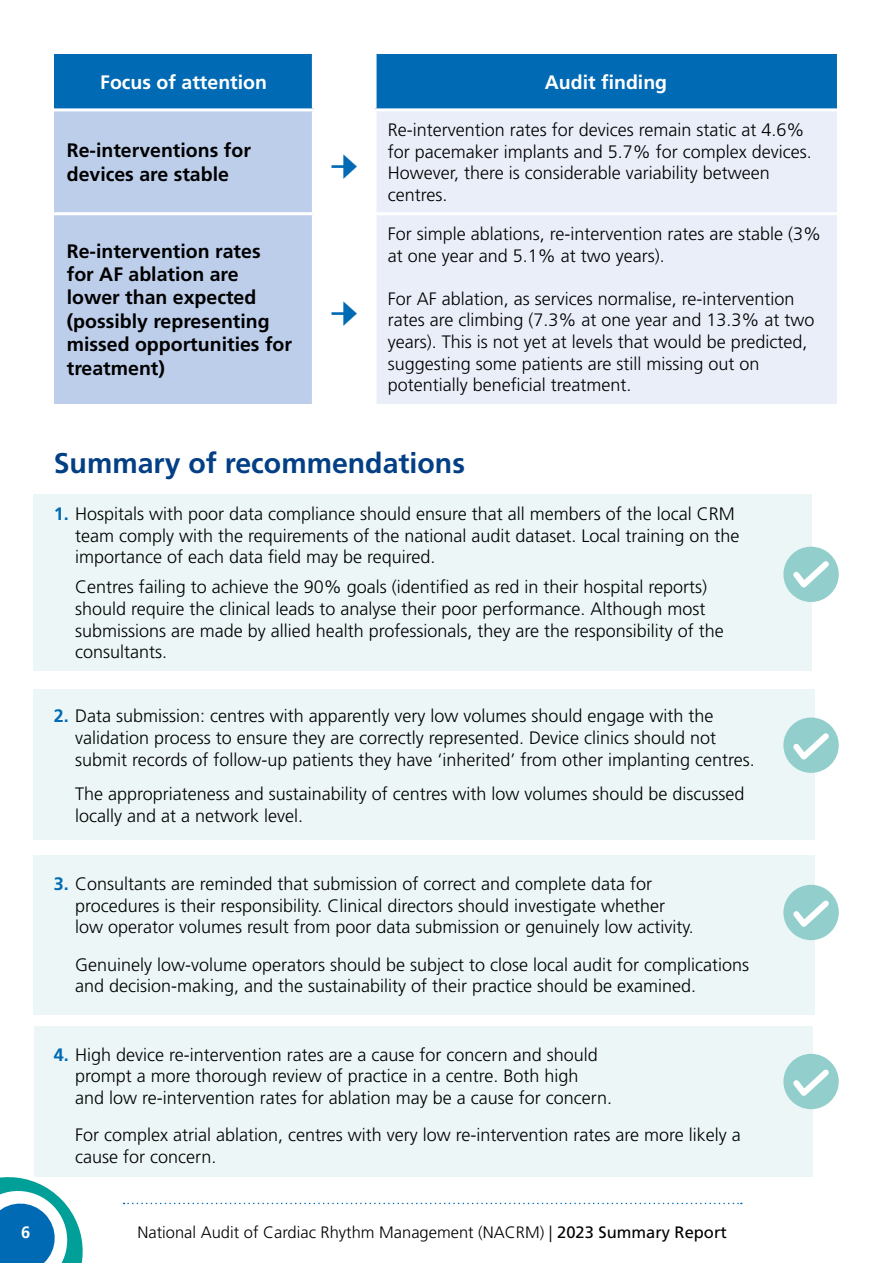
<style>
.page{position:relative;width:893px;height:1263px;background:#fff}
.page>*{position:absolute;margin:0;border:0;box-sizing:border-box;transform-origin:0 0}
.t1{font:45px "Minion Pro";color:#006ab4}
.Page_header_white_25{font:700 37.5px "Frutiger LT Std";color:#fff}
.Sub_header_-_blue_19{font:700 28.5px "Frutiger LT Std";color:#033f85}
.t2{font:700 19.5px/23.4px "Frutiger LT Std";color:#000}
.t3{font:700 19.5px "Frutiger LT Std";color:#fff}
.Paragraph_list{font:300 18px/21.6px "Frutiger LT Std";color:#000}
.t4{font:300 16.5px "Frutiger LT Std";color:#000}
.t5{font:700 16.5px "Frutiger LT Com";color:#fff}
.s1{font-weight:700;color:#006ab4}
.s2{font-weight:400}
</style>
<div class="page">
<svg style="left:0;top:1169px;width:83px;height:94px"></svg>
<svg style="left:124px;top:1203px;width:618px;height:1px"></svg>
<div style="left:35px;top:1026px;width:778px;height:151px;background:#ecf6f6"></div>
<div style="left:33px;top:689px;width:781px;height:151px;background:#ecf6f6"></div>
<div style="left:33px;top:493px;width:778px;height:177px;background:#ecf6f6"></div>
<div style="left:783px;top:547px;width:56px;height:55px;background:#92cfcc;border-radius:50%"></div>
<svg style="left:788px;top:556px;width:46px;height:37px"></svg>
<div style="left:783px;top:717px;width:56px;height:56px;background:#92cfcc;border-radius:50%"></div>
<svg style="left:788px;top:728px;width:46px;height:37px"></svg>
<div style="left:783px;top:1054px;width:56px;height:55px;background:#92cfcc;border-radius:50%"></div>
<svg style="left:788px;top:1064px;width:46px;height:38px"></svg>
<div style="left:33px;top:856px;width:781px;height:159px;background:#ecf6f6"></div>
<div style="left:783px;top:885px;width:56px;height:55px;background:#92cfcc;border-radius:50%"></div>
<svg style="left:788px;top:895px;width:46px;height:38px"></svg>
<svg style="left:54px;top:54px;width:783px;height:54px;background:#1375b9"></svg>
<div style="left:54px;top:111px;width:258px;height:293px;background:#bdceeb"></div>
<div style="left:377px;top:111px;width:460px;height:293px;background:#eaeef9"></div>
<hr style="left:312px;top:54px;width:3px;height:54px;background:#fff">
<hr style="left:374px;top:54px;width:3px;height:54px;background:#fff">
<hr style="left:54px;top:212px;width:259px;height:3px;background:#fff">
<hr style="left:375px;top:212px;width:462px;height:3px;background:#fff">
<p class="t3" style="left:100px;top:71px;width:168px">Focus of attention</p>
<p class="t3" style="left:545px;top:71px;width:124px">Audit finding</p>
<p class="Page_header_white_25" style="left:54px;top:69px;width:335px">4 Future direction</p>
<p class="t2" style="left:67px;top:139px;width:186px">Re-interventions for devices are stable</p>
<p class="t2" style="left:67px;top:239px;width:227px">Re-intervention rates for AF ablation are lower than expected (possibly representing missed opportunities for treatment)</p>
<p class="t1" style="left:330px;top:134px;width:30px">→</p>
<p class="t1" style="left:330px;top:281px;width:30px">→</p>
<p class="Paragraph_list" style="left:388px;top:119px;width:426px">Re-intervention rates for devices remain static at 4.6% for pacemaker implants and 5.7% for complex devices.<br>However, there is considerable variability between centres.</p>
<p class="Paragraph_list" style="left:388px;top:223px;width:435px">For simple ablations, re-intervention rates are stable (3% at one year and 5.1% at two years).</p>
<p class="Paragraph_list" style="left:388px;top:288px;width:428px">For AF ablation, as services normalise, re-intervention rates are climbing (7.3% at one year and 13.3% at two years). This is not yet at levels that would be predicted, suggesting some patients are still missing out on potentially beneficial treatment.</p>
<p class="Sub_header_-_blue_19" style="left:54px;top:446px;width:413px">Summary of recommendations</p>
<p class="Paragraph_list" style="left:75px;top:503px;width:666px;text-indent:-21px"><span class="s1">1.</span> Hospitals with poor data compliance should ensure that all members of the local CRM team comply with the requirements of the national audit dataset. Local training on the importance of each data field may be required.</p>
<p class="Paragraph_list" style="left:75px;top:577px;width:650px">Centres failing to achieve the 90% goals (identified as red in their hospital reports) should require the clinical leads to analyse their poor performance. Although most submissions are made by allied health professionals, they are the responsibility of the consultants.</p>
<p class="Paragraph_list" style="left:75px;top:706px;width:681px;text-indent:-21px"><span class="s1">2.</span> Data submission: centres with apparently very low volumes should engage with the validation process to ensure they are correctly represented. Device clinics should not submit records of follow-up patients they have ‘inherited’ from other implanting centres.</p>
<p class="Paragraph_list" style="left:75px;top:783px;width:671px">The appropriateness and sustainability of centres with low volumes should be discussed locally and at a network level.</p>
<p class="Paragraph_list" style="left:75px;top:873px;width:620px;text-indent:-21px"><span class="s1">3.</span> Consultants are reminded that submission of correct and complete data for procedures is their responsibility. Clinical directors should investigate whether low operator volumes result from poor data submission or genuinely low activity.</p>
<p class="Paragraph_list" style="left:75px;top:954px;width:676px">Genuinely low-volume operators should be subject to close local audit for complications and decision-making, and the sustainability of their practice should be examined.</p>
<p class="Paragraph_list" style="left:75px;top:1044px;width:539px;text-indent:-21px"><span class="s1">4.</span> High device re-intervention rates are a cause for concern and should prompt a more thorough review of practice in a centre. Both high<br>and low re-intervention rates for ablation may be a cause for concern.</p>
<p class="Paragraph_list" style="left:75px;top:1124px;width:667px">For complex atrial ablation, centres with very low re-intervention rates are more likely a cause for concern.</p>
<p class="t5" style="left:21px;top:1222px;width:11px">6</p>
<p class="t4" style="left:138px;top:1223px;width:591px">National Audit of Cardiac Rhythm Management (NACRM) | <span class="s2">2023 Summary Report</span></p>
</div>
